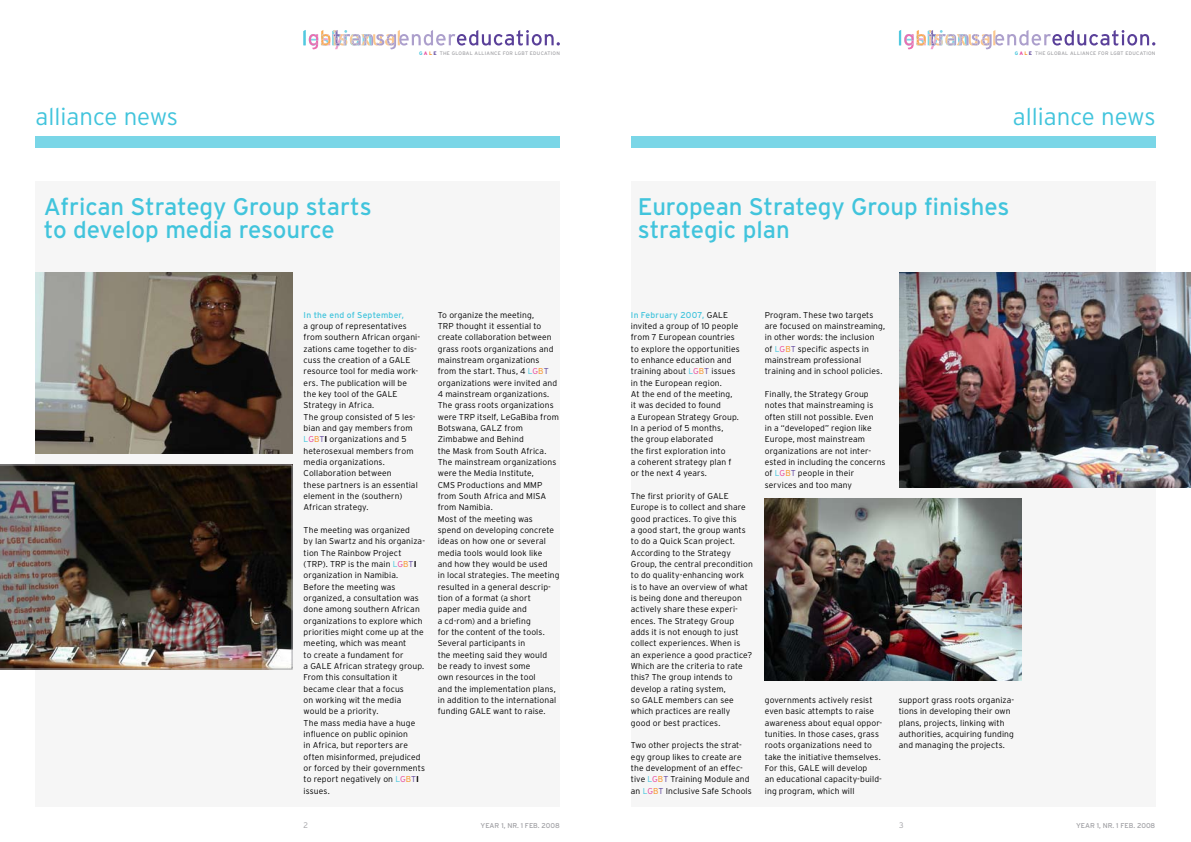
<style>
.page{position:relative;width:1191px;height:842px;background:#fff}
.page>*{position:absolute;margin:0;border:0;box-sizing:border-box;transform-origin:0 0}
.t1{font:24px/22.7px "Interstate";color:#41c4dc}
.t2{font:300 24px "Interstate";color:#41c4dc}
.t3{font:300 8.5px/11.3px "Interstate";letter-spacing:.01em;color:#000}
.t4{font:8.5px "Interstate";letter-spacing:.025em;color:#41c4dc}
.t5{font:7px "Interstate";color:#a0a0a4}
.t6{font:5px "Interstate";letter-spacing:.05em;color:#a0a0a4}
.s1{font-weight:700;color:#41c4dc}
.s2{font-weight:700;color:#e54097}
.s3{font-weight:700;color:#f78f1e}
.s4{font-weight:700;color:#5a4099}
.s5{color:#41c4dc}
.s6{color:#e54097}
.s7{color:#f78f1e}
.s8{color:#5a4099}
.s9{font-weight:700}
.s10{font-weight:400;color:#41c4dc}
</style>
<div class="page">
<div style="left:36px;top:181px;width:524px;height:625px;background:#f6f6f6"></div>
<svg style="left:303px;top:30px;width:257px;height:19px"></svg>
<div style="left:35px;top:136px;width:525px;height:11px;background:#7ad6e7"></div>
<div style="left:631px;top:181px;width:524px;height:625px;background:#f6f6f6"></div>
<svg style="left:899px;top:30px;width:256px;height:19px"></svg>
<div style="left:631px;top:136px;width:524px;height:11px;background:#7ad6e7"></div>
<img style="left:0;top:465px;width:292px;height:204px">
<img style="left:899px;top:272px;width:292px;height:216px">
<img style="left:35px;top:272px;width:257px;height:182px">
<img style="left:765px;top:499px;width:256px;height:181px">
<p class="t6" style="left:419px;top:51px;width:142px"><span class="s1">G</span> <span class="s2">A</span> <span class="s3">L</span> <span class="s4">E</span> THE GLOBAL ALLIANCE FOR LGBT EDUCATION</p>
<p class="t6" style="left:1014px;top:51px;width:142px"><span class="s1">G</span> <span class="s2">A</span> <span class="s3">L</span> <span class="s4">E</span> THE GLOBAL ALLIANCE FOR LGBT EDUCATION</p>
<h1 class="t2" style="left:35px;top:103px;width:144px">alliance news</h1>
<h1 class="t2" style="left:1012px;top:103px;width:144px">alliance news</h1>
<h1 class="t1" style="left:44px;top:195px;width:329px">African Strategy Group starts to develop media resource</h1>
<p class="t4" style="left:304px;top:310px;width:102px">In the end of September,</p>
<p class="t3" style="left:304px;top:320px;width:118px">a group of representatives from southern African organi&shy;zations came together to dis&shy;cuss the creation of a GALE resource tool for media work&shy;ers. The publication will be the key tool of the GALE<br>Strategy in Africa.<br>The group consisted of 5 les&shy;bian and gay members from<br><span class="s5">L</span><span class="s6">G</span><span class="s7">B</span><span class="s8">T</span><span class="s9">I</span> organizations and 5 heterosexual members from media organizations.<br>Collaboration between<br>these partners is an essential element in the (southern)<br>African strategy.</p>
<p class="t3" style="left:304px;top:524px;width:123px">The meeting was organized<br>by Ian Swartz and his organiza&shy;tion The Rainbow Project (TRP). TRP is the main <span class="s5">L</span><span class="s6">G</span><span class="s7">B</span><span class="s8">T</span><span class="s9">I </span>organization in Namibia.<br>Before the meeting was organized, a consultation was done among southern African organizations to explore which priorities might come up at the meeting, which was meant<br>to create a fundament for<br>a GALE African strategy group.<br>From this consultation it became clear that a focus<br>on working wit the media would be a priority.<br>The mass media have a huge influence on public opinion<br>in Africa, but reporters are often misinformed, prejudiced or forced by their governments to report negatively on <span class="s5">L</span><span class="s6">G</span><span class="s7">B</span><span class="s8">T</span><span class="s9">I </span>issues.</p>
<p class="t3" style="left:438px;top:309px;width:123px">To organize the meeting,<br>TRP thought it essential to create collaboration between grass roots organizations and mainstream organizations from the start. Thus, 4 <span class="s5">L</span><span class="s6">G</span><span class="s7">B</span><span class="s8">T </span>organizations were invited and<br>4 mainstream organizations.<br>The grass roots organizations were TRP itself, LeGaBiba from<br>Botswana, GALZ from<br>Zimbabwe and Behind<br>the Mask from South Africa.<br>The mainstream organizations were the Media Institute,<br>CMS Productions and MMP from South Africa and MISA from Namibia.<br>Most of the meeting was<br>spend on developing concrete ideas on how one or several media tools would look like<br>and how they would be used<br>in local strategies. The meeting resulted in a general descrip&shy;tion of a format (a short<br>paper media guide and<br>a cd-rom) and a briefing<br>for the content of the tools.<br>Several participants in<br>the meeting said they would<br>be ready to invest some<br>own resources in the tool<br>and the implementation plans, in addition to the international funding GALE want to raise.</p>
<p class="t5" style="left:480px;top:821px;width:81px">YEAR 1, NR. 1 FEB. 2008</p>
<h1 class="t1" style="left:638px;top:195px;width:373px">European Strategy Group finishes strategic plan</h1>
<p class="t3" style="left:631px;top:309px;width:110px"><span class="s10">In February 2007,</span> GALE invited a group of 10 people from 7 European countries to explore the opportunities to enhance education and training about <span class="s5">L</span><span class="s6">G</span><span class="s7">B</span><span class="s8">T</span> issues in the European region.<br>At the end of the meeting, it was decided to found<br>a European Strategy Group.<br>In a period of 5 months,<br>the group elaborated<br>the first exploration into<br>a coherent strategy plan f or the next 4 years.</p>
<p class="t3" style="left:631px;top:490px;width:123px">The first priority of GALE<br>Europe is to collect and share good practices. To give this<br>a good start, the group wants to do a Quick Scan project.<br>According to the Strategy<br>Group, the central precondition to do quality-enhancing work<br>is to have an overview of what is being done and thereupon actively share these experi&shy;ences. The Strategy Group adds it is not enough to just collect experiences. When is<br>an experience a good practice?<br>Which are the criteria to rate this? The group intends to develop a rating system,<br>so GALE members can see which practices are really<br>good or best practices.</p>
<p class="t3" style="left:631px;top:740px;width:122px">Two other projects the strat&shy;egy group likes to create are the development of an effec&shy;tive <span class="s5">L</span><span class="s6">G</span><span class="s7">B</span><span class="s8">T</span> Training Module and an <span class="s5">L</span><span class="s6">G</span><span class="s7">B</span><span class="s8">T</span> Inclusive Safe Schools</p>
<p class="t3" style="left:765px;top:309px;width:122px">Program. These two targets are focused on mainstreaming, in other words: the inclusion<br>of <span class="s5">L</span><span class="s6">G</span><span class="s7">B</span><span class="s8">T</span> specific aspects in mainstream professional training and in school policies.</p>
<p class="t3" style="left:765px;top:388px;width:122px">Finally, the Strategy Group notes that mainstreaming is often still not possible. Even<br>in a “developed” region like<br>Europe, most mainstream organizations are not inter&shy;ested in including the concerns of <span class="s5">L</span><span class="s6">G</span><span class="s7">B</span><span class="s8">T</span> people in their services and too many</p>
<p class="t3" style="left:765px;top:694px;width:119px">governments actively resist even basic attempts to raise awareness about equal oppor&shy;tunities. In those cases, grass roots organizations need to take the initiative themselves.<br>For this, GALE will develop<br>an educational capacity-build&shy;ing program, which will</p>
<p class="t3" style="left:898px;top:694px;width:117px">support grass roots organiza&shy;tions in developing their own plans, projects, linking with authorities, acquiring funding and managing the projects.</p>
<p class="t5" style="left:1076px;top:821px;width:81px">YEAR 1, NR. 1 FEB. 2008</p>
</div>
